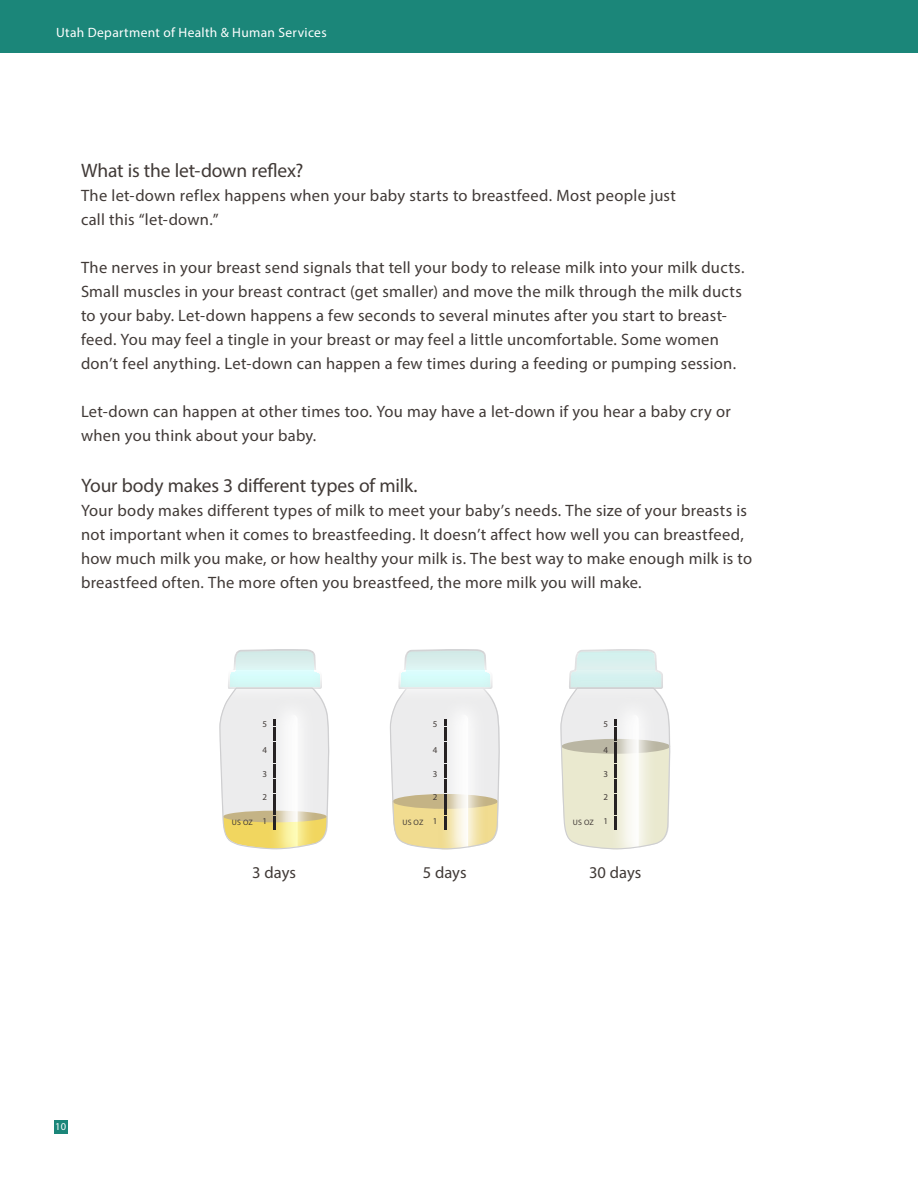
<style>
.page{position:relative;width:918px;height:1188px;background:#fff}
.page>*{position:absolute;margin:0;border:0;box-sizing:border-box;transform-origin:0 0}
.t1{font:19.5px "Myriad Pro";letter-spacing:-.01em;color:#413a37}
.t2{font:16.5px/24px "Myriad Pro";letter-spacing:.015em;color:#413a37}
.t3{font:13.5px "Myriad Pro";letter-spacing:.025em;color:#fff}
.t4{font:10.5px "Myriad Pro";color:#fff}
.t5{font:9px "Myriad Pro";color:#413a37}
.t6{font:7.8px "Myriad Pro";letter-spacing:.015em;color:#413a37}
</style>
<div class="page">
<div style="left:54px;top:1120px;width:14px;height:14px;background:#1b8679"></div>
<div style="left:0;top:0;width:918px;height:53px;background:#1b8679"></div>
<svg style="left:390px;top:703px;width:110px;height:147px"></svg>
<svg style="left:396px;top:651px;width:99px;height:52px"></svg>
<div style="left:398px;top:670px;width:95px;height:14px;background:#d6fcfa"></div>
<svg style="left:560px;top:649px;width:111px;height:201px"></svg>
<svg style="left:219px;top:649px;width:111px;height:201px"></svg>
<p class="t3" style="left:56px;top:24px;width:272px">Utah Department of Health &amp; Human Services</p>
<p class="t1" style="left:81px;top:158px;width:224px">What is the let-down reflex?</p>
<p class="t2" style="left:81px;top:183px;width:597px">The let-down reflex happens when your baby starts to breastfeed. Most people just call this “let-down.”</p>
<p class="t2" style="left:81px;top:255px;width:665px">The nerves in your breast send signals that tell your body to release milk into your milk ducts.<br>Small muscles in your breast contract (get smaller) and move the milk through the milk ducts to your baby. Let-down happens a few seconds to several minutes after you start to breast&shy;feed. You may feel a tingle in your breast or may feel a little uncomfortable. Some women don’t feel anything. Let-down can happen a few times during a feeding or pumping session.</p>
<p class="t2" style="left:81px;top:399px;width:651px">Let-down can happen at other times too. You may have a let-down if you hear a baby cry or when you think about your baby.</p>
<p class="t1" style="left:81px;top:473px;width:338px">Your body makes 3 different types of milk.</p>
<p class="t2" style="left:81px;top:498px;width:673px">Your body makes different types of milk to meet your baby’s needs. The size of your breasts is not important when it comes to breastfeeding. It doesn’t affect how well you can breastfeed, how much milk you make, or how healthy your milk is. The best way to make enough milk is to breastfeed often. The more often you breastfeed, the more milk you will make.</p>
<p class="t5" style="left:262px;top:719px;width:6px">5</p>
<p class="t5" style="left:433px;top:719px;width:6px">5</p>
<p class="t5" style="left:603px;top:719px;width:6px">5</p>
<p class="t5" style="left:262px;top:744px;width:6px">4</p>
<p class="t5" style="left:262px;top:769px;width:6px">3</p>
<p class="t5" style="left:262px;top:791px;width:6px">2</p>
<p class="t5" style="left:433px;top:744px;width:6px">4</p>
<p class="t5" style="left:433px;top:769px;width:6px">3</p>
<p class="t5" style="left:433px;top:791px;width:6px">2</p>
<p class="t5" style="left:603px;top:744px;width:6px">4</p>
<p class="t5" style="left:603px;top:769px;width:6px">3</p>
<p class="t5" style="left:603px;top:791px;width:6px">2</p>
<p class="t6" style="left:232px;top:817px;width:22px">US OZ</p>
<p class="t5" style="left:262px;top:815px;width:6px">1</p>
<p class="t6" style="left:402px;top:817px;width:22px">US OZ</p>
<p class="t5" style="left:433px;top:815px;width:6px">1</p>
<p class="t6" style="left:573px;top:817px;width:22px">US OZ</p>
<p class="t5" style="left:603px;top:815px;width:6px">1</p>
<p class="t4" style="left:55px;top:1120px;width:12px">10</p>
<p class="t2" style="left:252px;top:860px;width:45px">3 days</p>
<p class="t2" style="left:423px;top:860px;width:45px">5 days</p>
<p class="t2" style="left:589px;top:860px;width:54px">30 days</p>
</div>
